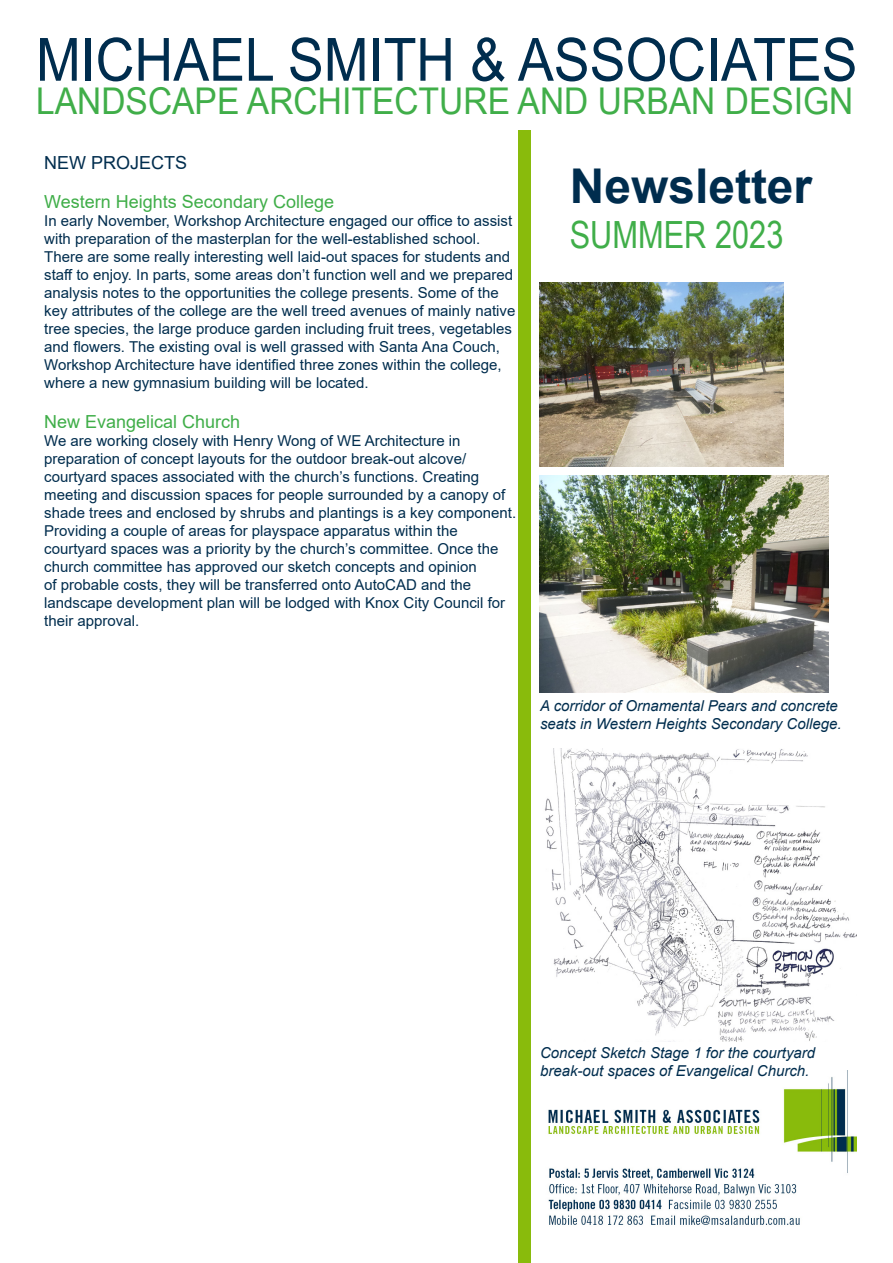
<style>
.page{position:relative;width:893px;height:1263px;background:#fff}
.page>*{position:absolute;margin:0;border:0;box-sizing:border-box;transform-origin:0 0}
.t1{font:59.7px "Arial Narrow";color:#002d4e;scale:1.1 1}
.t2{font:700 48px "Arial";color:#002d4e}
.t3{font:37.5px "Arial Narrow";color:#40ae49}
.t4{font:36.9px "Arial Narrow";color:#40ae49;scale:1.11 1}
.t5{font:18px "Arial";color:#40ae49}
.t6{font:18px "Arial";color:#002d4e}
.t7{font:15px/18px "Arial";color:#002d4e}
.t8{font:italic 15px/18px "Arial";color:#002d4e}
</style>
<div class="page">
<div style="left:518px;top:130px;width:13px;height:1132px;background:#89bb0c"></div>
<img style="left:548px;top:1070px;width:309px;height:155px">
<img style="left:539px;top:283px;width:244px;height:183px">
<img style="left:539px;top:476px;width:289px;height:217px">
<img style="left:544px;top:749px;width:313px;height:293px">
<h1 class="t1" style="left:36px;top:16px;width:748px">MICHAEL SMITH &amp; ASSOCIATES</h1>
<p class="t4" style="left:36px;top:74px;width:738px">LANDSCAPE ARCHITECTURE AND URBAN DESIGN</p>
<p class="t6" style="left:44px;top:150px;width:145px">NEW PROJECTS</p>
<p class="t5" style="left:44px;top:189px;width:291px">Western Heights Secondary College</p>
<p class="t7" style="left:44px;top:212px;width:473px">In early November, Workshop Architecture engaged our office to assist with preparation of the masterplan for the well-established school.<br>There are some really interesting well laid-out spaces for students and staff to enjoy. In parts, some areas don’t function well and we prepared analysis notes to the opportunities the college presents. Some of the key attributes of the college are the well treed avenues of mainly native tree species, the large produce garden including fruit trees, vegetables and flowers. The existing oval is well grassed with Santa Ana Couch, Workshop Architecture have identified three zones within the college, where a new gymnasium building will be located.</p>
<p class="t5" style="left:44px;top:409px;width:198px">New Evangelical Church</p>
<p class="t7" style="left:44px;top:431px;width:473px">We are working closely with Henry Wong of WE Architecture in preparation of concept layouts for the outdoor break-out alcove/ courtyard spaces associated with the church’s functions. Creating meeting and discussion spaces for people surrounded by a canopy of shade trees and enclosed by shrubs and plantings is a key component.<br>Providing a couple of areas for playspace apparatus within the courtyard spaces was a priority by the church’s committee. Once the church committee has approved our sketch concepts and opinion<br>of probable costs, they will be transferred onto AutoCAD and the landscape development plan will be lodged with Knox City Council for their approval.</p>
<p class="t2" style="left:570px;top:152px;width:244px">Newsletter</p>
<p class="t3" style="left:570px;top:207px;width:215px">SUMMER 2023</p>
<p class="t8" style="left:540px;top:697px;width:303px">A corridor of Ornamental Pears and concrete seats in Western Heights Secondary College.</p>
<p class="t8" style="left:540px;top:1043px;width:277px">Concept Sketch Stage 1 for the courtyard break-out spaces of Evangelical Church.</p>
</div>
